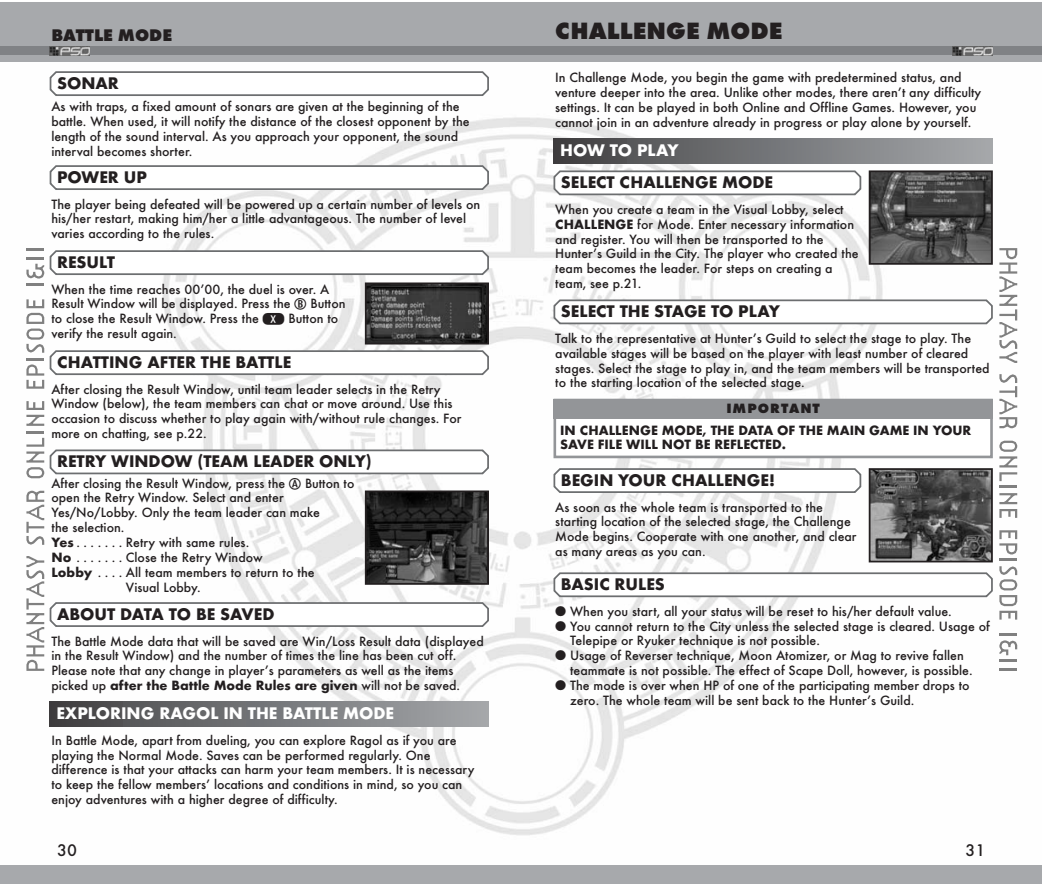
<style>
.page{position:relative;width:1042px;height:884px;background:#fff}
.page>*{position:absolute;margin:0;border:0;box-sizing:border-box;transform-origin:0 0}
.t1{font:800 24.5px "Futura T";color:#231f20}
.t2{font:700 17.5px "Futura T";color:#231f20}
.t3{font:700 17.5px "Futura T";color:#fff}
.t4{font:800 17.5px "Futura T";color:#231f20}
.t5{font:500 17.5px "Futura T";color:#231f20}
.t6{font:500 14px/14.9px "Futura T";color:#231f20}
.t7{font:700 14px/14.9px "Futura T";color:#231f20}
.t8{font:800 14px "Futura T";letter-spacing:.07em;color:#231f20}
.s1{font-family:"SEGA Nintendo NGC";font-weight:400;font-size:12.25px}
.s2{font-weight:700}
</style>
<div class="page">
<img style="left:0;top:61px;width:1041px;height:774px">
<div style="left:0;top:2px;width:1041px;height:59px;background:#a7a9ac"></div>
<div style="left:0;top:865px;width:1041px;height:19px;background:#a7a9ac"></div>
<svg style="left:26px;top:556px;width:18px;height:115px"></svg>
<svg style="left:26px;top:491px;width:18px;height:54px"></svg>
<svg style="left:26px;top:438px;width:18px;height:40px"></svg>
<hr style="left:26px;top:431px;width:18px;height:3px;background:#808080">
<svg style="left:26px;top:401px;width:18px;height:25px"></svg>
<svg style="left:26px;top:299px;width:18px;height:90px"></svg>
<svg style="left:26px;top:284px;width:18px;height:2px"></svg>
<svg style="left:26px;top:257px;width:18px;height:21px"></svg>
<svg style="left:26px;top:248px;width:18px;height:2px"></svg>
<div style="left:0;top:46px;width:1041px;height:9px;background:#808285"></div>
<img style="left:50px;top:46px;width:40px;height:9px">
<svg style="left:999px;top:248px;width:18px;height:115px"></svg>
<svg style="left:999px;top:374px;width:18px;height:54px"></svg>
<svg style="left:999px;top:441px;width:18px;height:46px"></svg>
<svg style="left:999px;top:493px;width:18px;height:25px"></svg>
<svg style="left:999px;top:530px;width:18px;height:89px"></svg>
<svg style="left:999px;top:633px;width:18px;height:29px"></svg>
<hr style="left:999px;top:668px;width:18px;height:3px;background:#808080">
<img style="left:952px;top:46px;width:40px;height:9px">
<svg style="left:50px;top:165px;width:439px;height:25px"></svg>
<svg style="left:50px;top:250px;width:439px;height:25px"></svg>
<img style="left:368px;top:285px;width:118px;height:56px">
<div style="left:365px;top:282px;width:124px;height:62px;border:2px solid #231f20"></div>
<svg style="left:50px;top:350px;width:439px;height:25px"></svg>
<svg style="left:50px;top:449px;width:439px;height:25px"></svg>
<img style="left:368px;top:493px;width:118px;height:89px">
<div style="left:365px;top:490px;width:124px;height:95px;border:2px solid #231f20"></div>
<svg style="left:50px;top:602px;width:439px;height:25px"></svg>
<div style="left:50px;top:701px;width:439px;height:25px;background:linear-gradient(to right,#424243,#a7aaad)"></div>
<div style="left:553px;top:138px;width:439px;height:25px;background:linear-gradient(to right,#424143,#a7a9ad)"></div>
<svg style="left:553px;top:170px;width:308px;height:25px"></svg>
<img style="left:871px;top:173px;width:118px;height:89px">
<div style="left:868px;top:170px;width:124px;height:95px;border:2px solid #231f20"></div>
<svg style="left:553px;top:299px;width:439px;height:25px"></svg>
<svg style="left:553px;top:468px;width:308px;height:25px"></svg>
<img style="left:871px;top:471px;width:118px;height:88px">
<div style="left:868px;top:468px;width:124px;height:94px;border:2px solid #231f20"></div>
<svg style="left:553px;top:572px;width:439px;height:25px"></svg>
<svg style="left:50px;top:71px;width:439px;height:25px"></svg>
<div style="left:554px;top:400px;width:437px;height:57px;background:#fff"></div>
<div style="left:553px;top:399px;width:439px;height:59px;border:3px solid #939598"></div>
<div style="left:553px;top:399px;width:439px;height:19px;background:#939598"></div>
<p class="t4" style="left:51px;top:28px;width:122px">BATTLE MODE</p>
<p class="t2" style="left:57px;top:76px;width:63px">SONAR</p>
<p class="t6" style="left:51px;top:100px;width:420px">As with traps, a fixed amount of sonars are given at the beginning of the battle. When used, it will notify the distance of the closest opponent by the length of the sound interval. As you approach your opponent, the sound interval becomes shorter.</p>
<p class="t2" style="left:57px;top:170px;width:91px">POWER UP</p>
<p class="t6" style="left:51px;top:197px;width:430px">The player being defeated will be powered up a certain number of levels on his/her restart, making him/her a little advantageous. The number of level varies according to the rules.</p>
<p class="t2" style="left:57px;top:255px;width:59px">RESULT</p>
<p class="t6" style="left:51px;top:282px;width:296px">When the time reaches 00’00, the duel is over. A Result Window will be displayed. Press the <span class="s1">b</span> Button to close the Result Window. Press the <span class="s1">x</span> Button to verify the result again.</p>
<p class="t2" style="left:57px;top:355px;width:236px">CHATTING AFTER THE BATTLE</p>
<p class="t6" style="left:51px;top:382px;width:411px">After closing the Result Window, until team leader selects in the Retry Window (below), the team members can chat or move around. Use this occasion to discuss whether to play again with/without rule changes. For more on chatting, see p.22.</p>
<p class="t2" style="left:57px;top:454px;width:316px">RETRY WINDOW (TEAM LEADER ONLY)</p>
<p class="t6" style="left:51px;top:476px;width:304px">After closing the Result Window, press the <span class="s1">a</span> Button to</p>
<p class="t6" style="left:51px;top:491px;width:234px">open the Retry Window. Select and enter</p>
<p class="t6" style="left:51px;top:506px;width:270px">Yes/No/Lobby. Only the team leader can make</p>
<p class="t6" style="left:51px;top:521px;width:75px">the selection.</p>
<p class="t6" style="left:51px;top:536px;width:199px"><span class="s2">Yes</span> . . . . . . . Retry with same rules.</p>
<p class="t6" style="left:51px;top:551px;width:213px"><span class="s2">No</span> . . . . . . . Close the Retry Window</p>
<p class="t6" style="left:51px;top:565px;width:265px"><span class="s2">Lobby</span> . . . . All team members to return to the</p>
<p class="t6" style="left:126px;top:580px;width:76px">Visual Lobby.</p>
<p class="t2" style="left:57px;top:607px;width:219px">ABOUT DATA TO BE SAVED</p>
<p class="t6" style="left:51px;top:634px;width:434px">The Battle Mode data that will be saved are Win/Loss Result data (displayed in the Result Window) and the number of times the line has been cut off.<br>Please note that any change in player’s parameters as well as the items picked up <span class="s2">after the Battle Mode Rules are given</span> will not be saved.</p>
<p class="t3" style="left:56px;top:706px;width:339px">EXPLORING RAGOL IN THE BATTLE MODE</p>
<p class="t6" style="left:51px;top:733px;width:424px">In Battle Mode, apart from dueling, you can explore Ragol as if you are playing the Normal Mode. Saves can be performed regularly. One difference is that your attacks can harm your team members. It is necessary to keep the fellow members’ locations and conditions in mind, so you can enjoy adventures with a higher degree of difficulty.</p>
<p class="t5" style="left:57px;top:843px;width:21px">30</p>
<h1 class="t1" style="left:555px;top:21px;width:229px">CHALLENGE MODE</h1>
<p class="t6" style="left:555px;top:71px;width:427px">In Challenge Mode, you begin the game with predetermined status, and venture deeper into the area. Unlike other modes, there aren’t any difficulty settings. It can be played in both Online and Offline Games. However, you cannot join in an adventure already in progress or play alone by yourself.</p>
<p class="t3" style="left:560px;top:143px;width:120px">HOW TO PLAY</p>
<p class="t2" style="left:560px;top:175px;width:214px">SELECT CHALLENGE MODE</p>
<p class="t6" style="left:555px;top:203px;width:305px">When you create a team in the Visual Lobby, select <span class="s2">CHALLENGE</span> for Mode. Enter necessary information and register. You will then be transported to the Hunter’s Guild in the City. The player who created the team becomes the leader. For steps on creating a team, see p.21.</p>
<p class="t2" style="left:560px;top:304px;width:221px">SELECT THE STAGE TO PLAY</p>
<p class="t6" style="left:555px;top:332px;width:436px">Talk to the representative at Hunter’s Guild to select the stage to play. The available stages will be based on the player with least number of cleared stages. Select the stage to play in, and the team members will be transported to the starting location of the selected stage.</p>
<p class="t8" style="left:726px;top:403px;width:95px">IMPORTANT</p>
<p class="t7" style="left:560px;top:424px;width:412px">IN CHALLENGE MODE, THE DATA OF THE MAIN GAME IN YOUR<br>SAVE FILE WILL NOT BE REFLECTED.</p>
<p class="t2" style="left:560px;top:473px;width:216px">BEGIN YOUR CHALLENGE!</p>
<p class="t6" style="left:555px;top:500px;width:303px">As soon as the whole team is transported to the starting location of the selected stage, the Challenge Mode begins. Cooperate with one another, and clear as many areas as you can.</p>
<p class="t2" style="left:560px;top:577px;width:105px">BASIC RULES</p>
<p class="t6" style="left:555px;top:604px;width:398px">● When you start, all your status will be reset to his/her default value.</p>
<p class="t6" style="left:570px;top:619px;width:421px;text-indent:-15px">● You cannot return to the City unless the selected stage is cleared. Usage of<br>Telepipe or Ryuker technique is not possible.</p>
<p class="t6" style="left:570px;top:649px;width:404px;text-indent:-15px">● Usage of Reverser technique, Moon Atomizer, or Mag to revive fallen teammate is not possible. The effect of Scape Doll, however, is possible.</p>
<p class="t6" style="left:570px;top:679px;width:401px;text-indent:-15px">● The mode is over when HP of one of the participating member drops to zero. The whole team will be sent back to the Hunter’s Guild.</p>
<p class="t5" style="left:965px;top:843px;width:21px">31</p>
</div>
